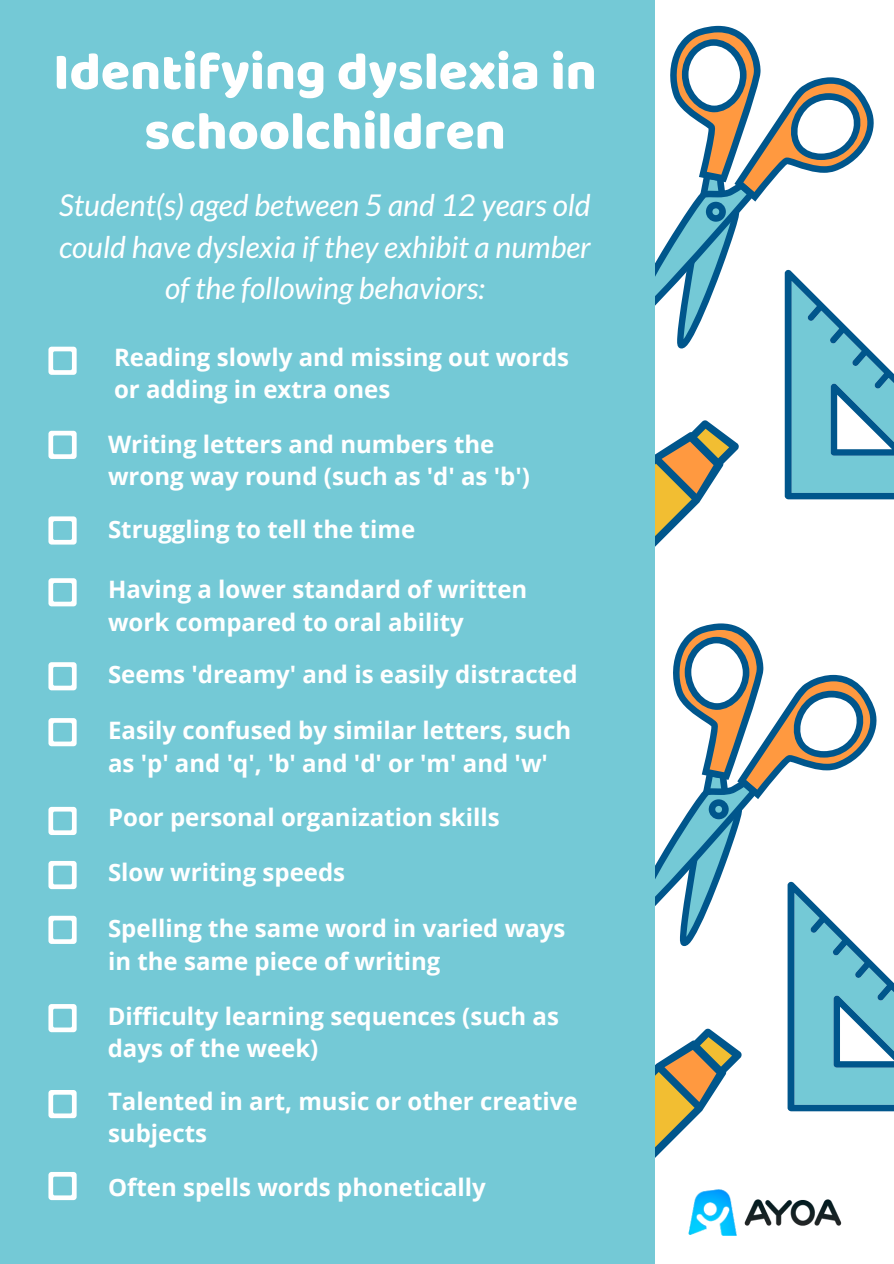
<style>
.page{position:relative;width:894px;height:1264px;background:#fff}
.page>*{position:absolute;margin:0;border:0;box-sizing:border-box;transform-origin:0 0}
.t1{font:53.25px/59.7px "Baloo";color:#fff;text-align:center}
.t2{font:italic 30px/41.8px "Lato";color:#fff;text-align:center}
.t3{font:700 24px/32.7px "Open Sans";color:#fff}
</style>
<div class="page">
<svg style="left:654px;top:499px;width:48px;height:122px"></svg>
<svg style="left:654px;top:24px;width:239px;height:475px"></svg>
<svg style="left:654px;top:1111px;width:68px;height:152px"></svg>
<svg style="left:654px;top:621px;width:239px;height:490px"></svg>
<div style="left:0;top:0;width:654px;height:1263px;background:#74c9d6"></div>
<img style="left:688px;top:1189px;width:153px;height:46px">
<div style="left:48px;top:347px;width:29px;height:28px;background:#fff;border-radius:3px"></div>
<div style="left:53px;top:351px;width:19px;height:19px;background:#74c9d6;border-radius:2px"></div>
<div style="left:48px;top:431px;width:29px;height:28px;background:#fff;border-radius:3px"></div>
<div style="left:53px;top:435px;width:19px;height:19px;background:#74c9d6;border-radius:2px"></div>
<div style="left:48px;top:516px;width:29px;height:28px;background:#fff;border-radius:3px"></div>
<div style="left:53px;top:521px;width:19px;height:19px;background:#74c9d6;border-radius:2px"></div>
<div style="left:48px;top:578px;width:29px;height:28px;background:#fff;border-radius:3px"></div>
<div style="left:53px;top:583px;width:19px;height:18px;background:#74c9d6;border-radius:2px"></div>
<div style="left:48px;top:662px;width:29px;height:28px;background:#fff;border-radius:3px"></div>
<div style="left:53px;top:667px;width:19px;height:18px;background:#74c9d6;border-radius:2px"></div>
<div style="left:48px;top:718px;width:29px;height:28px;background:#fff;border-radius:3px"></div>
<div style="left:53px;top:722px;width:19px;height:19px;background:#74c9d6;border-radius:2px"></div>
<div style="left:48px;top:806px;width:29px;height:29px;background:#fff;border-radius:3px"></div>
<div style="left:53px;top:811px;width:19px;height:19px;background:#74c9d6;border-radius:2px"></div>
<div style="left:48px;top:861px;width:29px;height:28px;background:#fff;border-radius:3px"></div>
<div style="left:53px;top:865px;width:19px;height:19px;background:#74c9d6;border-radius:2px"></div>
<div style="left:48px;top:915px;width:29px;height:28px;background:#fff;border-radius:3px"></div>
<div style="left:53px;top:920px;width:19px;height:19px;background:#74c9d6;border-radius:2px"></div>
<div style="left:48px;top:1171px;width:29px;height:29px;background:#fff;border-radius:3px"></div>
<div style="left:53px;top:1176px;width:19px;height:19px;background:#74c9d6;border-radius:2px"></div>
<div style="left:48px;top:1089px;width:29px;height:29px;background:#fff;border-radius:3px"></div>
<div style="left:53px;top:1094px;width:19px;height:19px;background:#74c9d6;border-radius:2px"></div>
<div style="left:48px;top:1004px;width:29px;height:28px;background:#fff;border-radius:3px"></div>
<div style="left:53px;top:1008px;width:19px;height:19px;background:#74c9d6;border-radius:2px"></div>
<h1 class="t1" style="left:53px;top:40px;width:545px">Identifying dyslexia in schoolchildren</h1>
<p class="t2" style="left:59px;top:183px;width:533px">Student(s) aged between 5 and 12 years old could have dyslexia if they exhibit a number of the following behaviors:</p>
<p class="t3" style="left:114px;top:340px;width:456px">Reading slowly and missing out words or adding in extra ones</p>
<p class="t3" style="left:108px;top:427px;width:423px">Writing letters and numbers the wrong way round (such as 'd' as 'b')</p>
<p class="t3" style="left:108px;top:512px;width:308px">Struggling to tell the time</p>
<p class="t3" style="left:108px;top:572px;width:420px">Having a lower standard of written work compared to oral ability</p>
<p class="t3" style="left:108px;top:657px;width:471px">Seems 'dreamy' and is easily distracted</p>
<p class="t3" style="left:108px;top:713px;width:464px">Easily confused by similar letters, such as 'p' and 'q', 'b' and 'd' or 'm' and 'w'</p>
<p class="t3" style="left:108px;top:800px;width:393px">Poor personal organization skills</p>
<p class="t3" style="left:108px;top:855px;width:238px">Slow writing speeds</p>
<p class="t3" style="left:108px;top:911px;width:459px">Spelling the same word in varied ways in the same piece of writing</p>
<p class="t3" style="left:108px;top:998px;width:452px">Difficulty learning sequences (such as days of the week)</p>
<p class="t3" style="left:108px;top:1084px;width:471px">Talented in art, music or other creative subjects</p>
<p class="t3" style="left:108px;top:1169px;width:379px">Often spells words phonetically</p>
</div>
